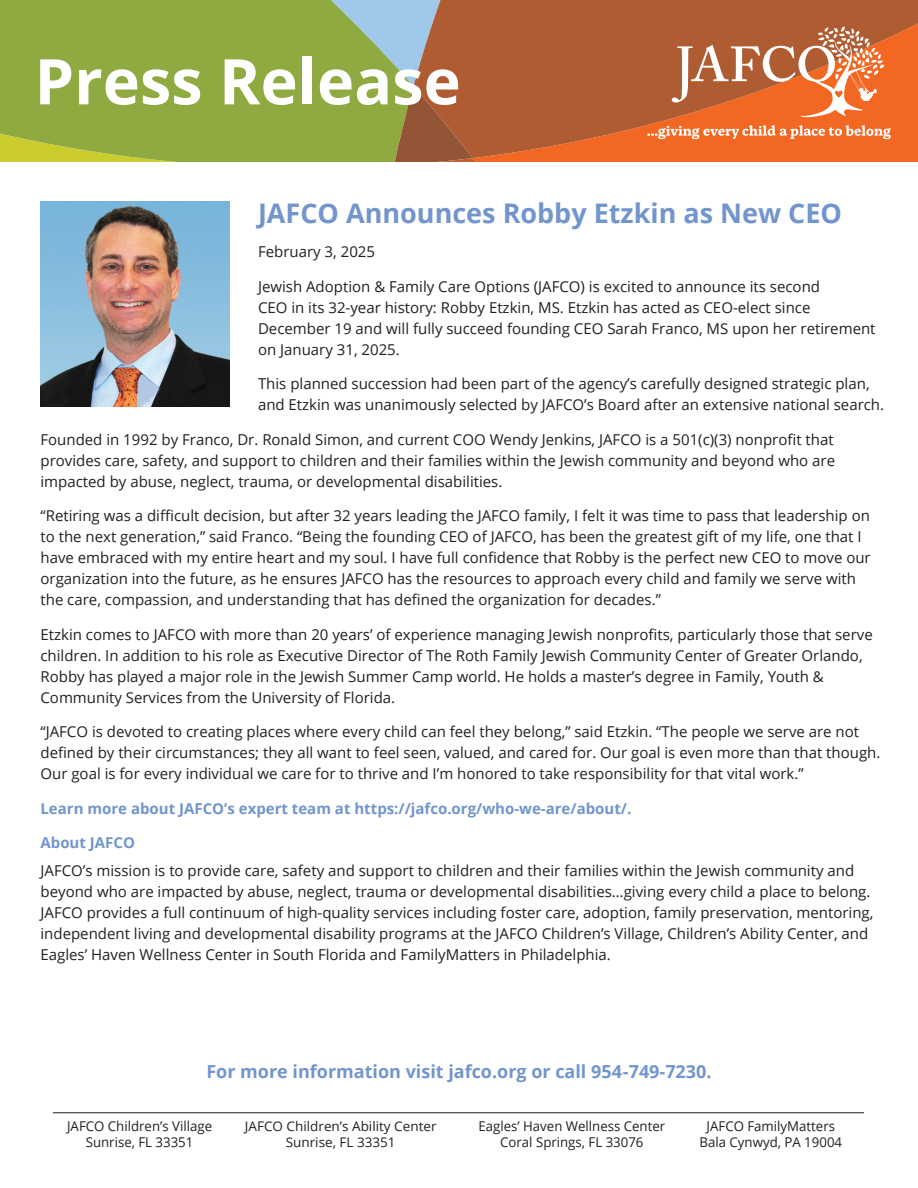
<style>
.page{position:relative;width:918px;height:1188px;background:#fff}
.page>*{position:absolute;margin:0;border:0;box-sizing:border-box;transform-origin:0 0}
.t1{font:700 63px "Open Sans";color:#fff}
.t2{font:700 27px "Open Sans";color:#7295cd}
.t3{font:700 18px "Open Sans";color:#7295cd}
.t4{font:15px/21px "Open Sans";color:#231f20}
.t5{font:700 15px "Open Sans";color:#7295cd}
.t6{font:13.5px/16.5px "Open Sans";color:#231f20;text-align:center}
.t7{font:13.2px/16.5px "Open Sans";color:#231f20;text-align:center}
</style>
<div class="page">
<img style="left:40px;top:202px;width:190px;height:204px">
<hr style="left:53px;top:1112px;width:811px;height:1px;background:#231f20">
<svg style="left:413px;top:0;width:505px;height:158px;background:#bc6236"></svg>
<svg style="left:0;top:0;width:413px;height:27px;background:#90ae5c"></svg>
<svg style="left:0;top:27px;width:891px;height:135px;background:#ae8940"></svg>
<p class="t1" style="left:35px;top:37px;width:428px">Press Release</p>
<p class="t2" style="left:258px;top:194px;width:586px">JAFCO Announces Robby Etzkin as New CEO</p>
<p class="t4" style="left:258px;top:241px;width:119px">February 3, 2025</p>
<p class="t4" style="left:258px;top:275px;width:619px">Jewish Adoption &amp; Family Care Options (JAFCO) is excited to announce its second<br>CEO in its 32-year history: Robby Etzkin, MS. Etzkin has acted as CEO-elect since December 19 and will fully succeed founding CEO Sarah Franco, MS upon her retirement on January 31, 2025.</p>
<p class="t4" style="left:258px;top:373px;width:628px">This planned succession had been part of the agency’s carefully designed strategic plan, and Etzkin was unanimously selected by JAFCO’s Board after an extensive national search.</p>
<p class="t4" style="left:40px;top:428px;width:796px;text-align:justify">Founded in 1992 by Franco, Dr. Ronald Simon, and current COO Wendy Jenkins, JAFCO is a 501(c)(3) nonprofit that provides care, safety, and support to children and their families within the Jewish community and beyond who are impacted by abuse, neglect, trauma, or developmental disabilities.</p>
<p class="t4" style="left:40px;top:505px;width:832px">“Retiring was a difficult decision, but after 32 years leading the JAFCO family, I felt it was time to pass that leadership on to the next generation,” said Franco. “Being the founding CEO of JAFCO, has been the greatest gift of my life, one that I have embraced with my entire heart and my soul. I have full confidence that Robby is the perfect new CEO to move our organization into the future, as he ensures JAFCO has the resources to approach every child and family we serve with the care, compassion, and understanding that has defined the organization for decades.”</p>
<p class="t4" style="left:40px;top:623px;width:834px">Etzkin comes to JAFCO with more than 20 years’ of experience managing Jewish nonprofits, particularly those that serve children. In addition to his role as Executive Director of The Roth Family Jewish Community Center of Greater Orlando, Robby has played a major role in the Jewish Summer Camp world. He holds a master’s degree in Family, Youth &amp; Community Services from the University of Florida.</p>
<p class="t4" style="left:40px;top:721px;width:841px">“JAFCO is devoted to creating places where every child can feel they belong,” said Etzkin. “The people we serve are not defined by their circumstances; they all want to feel seen, valued, and cared for. Our goal is even more than that though.<br>Our goal is for every individual we care for to thrive and I’m honored to take responsibility for that vital work.”</p>
<p class="t5" style="left:40px;top:798px;width:592px">Learn more about JAFCO’s expert team at https://jafco.org/who-we-are/about/.</p>
<p class="t5" style="left:40px;top:832px;width:96px">About JAFCO</p>
<p class="t4" style="left:40px;top:860px;width:835px">JAFCO’s mission is to provide care, safety and support to children and their families within the Jewish community and beyond who are impacted by abuse, neglect, trauma or developmental disabilities…giving every child a place to belong.<br>JAFCO provides a full continuum of high-quality services including foster care, adoption, family preservation, mentoring, independent living and developmental disability programs at the JAFCO Children’s Village, Children’s Ability Center, and Eagles’ Haven Wellness Center in South Florida and FamilyMatters in Philadelphia.</p>
<p class="t3" style="left:206px;top:1058px;width:507px">For more information visit jafco.org or call 954-749-7230.</p>
<p class="t6" style="left:478px;top:1117px;width:188px">Eagles’ Haven Wellness Center</p>
<p class="t6" style="left:500px;top:1134px;width:145px">Coral Springs, FL 33076</p>
<p class="t6" style="left:67px;top:1117px;width:146px">JAFCO Children’s Village<br>Sunrise, FL 33351</p>
<p class="t7" style="left:245px;top:1117px;width:193px">JAFCO Children’s Ability Center<br>Sunrise, FL 33351</p>
<p class="t6" style="left:707px;top:1117px;width:130px">JAFCO FamilyMatters</p>
<p class="t6" style="left:700px;top:1134px;width:144px">Bala Cynwyd, PA 19004</p>
</div>
